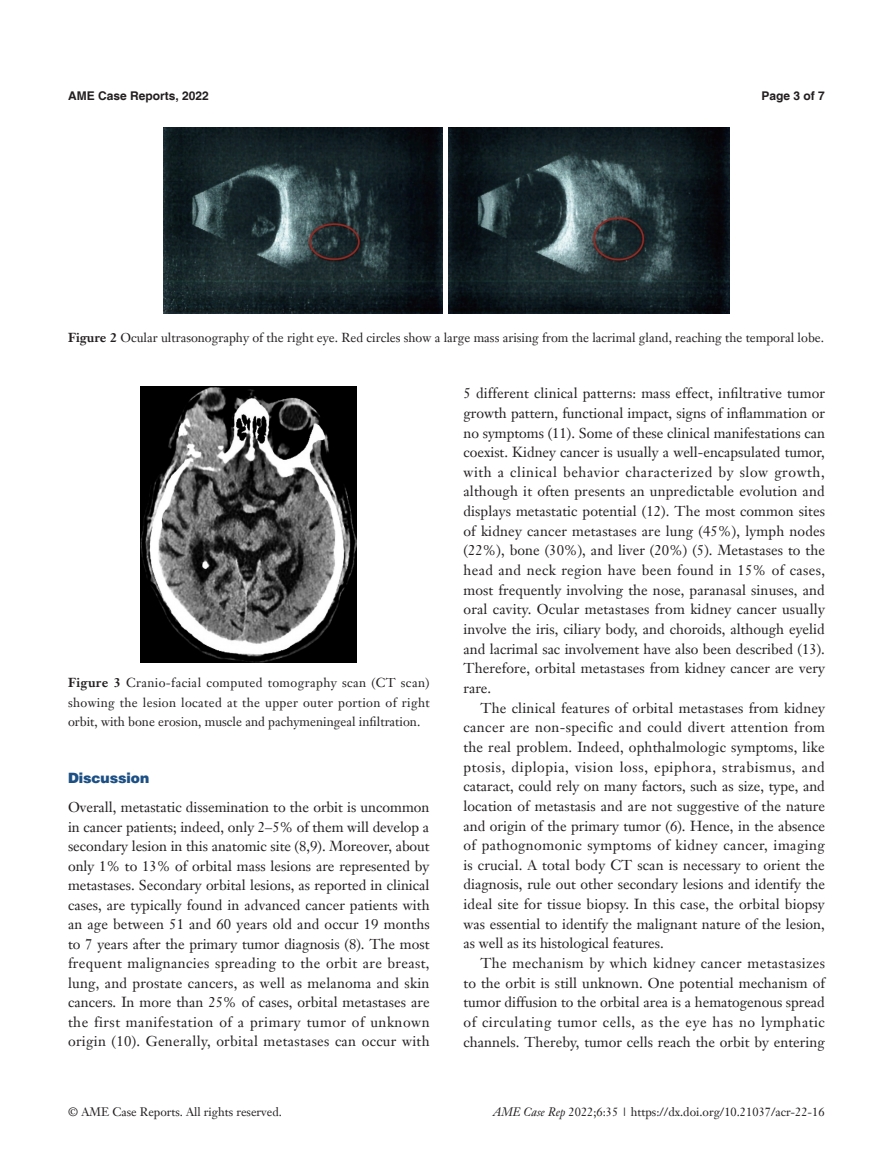
<style>
.page{position:relative;width:893px;height:1170px;background:#fff}
.page>*{position:absolute;margin:0;border:0;box-sizing:border-box;transform-origin:0 0}
.t1{font:14.25px/19.6px "Janson Text LT";color:#231f20;text-align:justify}
.t2{font:900 14.25px "Helvetica";color:#1c5085}
.t3{font:12.75px/19.5px "Janson Text LT";color:#231f20;text-align:justify}
.t4{font:12px "Janson Text LT";color:#231f20}
.t5{font:700 12px "Helvetica";color:#231f20}
.s1{font-weight:700}
.s2{font-style:italic}
</style>
<div class="page">
<img style="left:164px;top:128px;width:565px;height:186px">
<div style="left:443px;top:128px;width:5px;height:186px;background:#fff"></div>
<img style="left:141px;top:386px;width:216px;height:276px">
<p class="t5" style="left:68px;top:88px;width:142px">AME Case Reports, 2022</p>
<p class="t5" style="left:762px;top:88px;width:65px">Page 3 of 7</p>
<p class="t3" style="left:68px;top:327px;width:757px"><span class="s1">Figure 2</span> Ocular ultrasonography of the right eye. Red circles show a large mass arising from the lacrimal gland, reaching the temporal lobe.</p>
<p class="t3" style="left:68px;top:673px;width:363px"><span class="s1">Figure 3</span> Cranio-facial computed tomography scan (CT scan) showing the lesion located at the upper outer portion of right orbit, with bone erosion, muscle and pachymeningeal infiltration.</p>
<p class="t2" style="left:68px;top:768px;width:83px">Discussion</p>
<p class="t1" style="left:68px;top:797px;width:363px">Overall, metastatic dissemination to the orbit is uncommon in cancer patients; indeed, only 2–5% of them will develop a secondary lesion in this anatomic site (8,9). Moreover, about only 1% to 13% of orbital mass lesions are represented by metastases. Secondary orbital lesions, as reported in clinical cases, are typically found in advanced cancer patients with an age between 51 and 60 years old and occur 19 months to 7 years after the primary tumor diagnosis (8). The most frequent malignancies spreading to the orbit are breast, lung, and prostate cancers, as well as melanoma and skin cancers. In more than 25% of cases, orbital metastases are the first manifestation of a primary tumor of unknown origin (10). Generally, orbital metastases can occur with</p>
<p class="t1" style="left:463px;top:383px;width:363px">5 different clinical patterns: mass effect, infiltrative tumor growth pattern, functional impact, signs of inflammation or no symptoms (11). Some of these clinical manifestations can coexist. Kidney cancer is usually a well-encapsulated tumor, with a clinical behavior characterized by slow growth, although it often presents an unpredictable evolution and displays metastatic potential (12). The most common sites of kidney cancer metastases are lung (45%), lymph nodes (22%), bone (30%), and liver (20%) (5). Metastases to the head and neck region have been found in 15% of cases, most frequently involving the nose, paranasal sinuses, and oral cavity. Ocular metastases from kidney cancer usually involve the iris, ciliary body, and choroids, although eyelid and lacrimal sac involvement have also been described (13).<br>Therefore, orbital metastases from kidney cancer are very rare.</p>
<p class="t1" style="left:463px;top:697px;width:363px;text-indent:17px">The clinical features of orbital metastases from kidney cancer are non-specific and could divert attention from the real problem. Indeed, ophthalmologic symptoms, like ptosis, diplopia, vision loss, epiphora, strabismus, and cataract, could rely on many factors, such as size, type, and location of metastasis and are not suggestive of the nature and origin of the primary tumor (6). Hence, in the absence of pathognomonic symptoms of kidney cancer, imaging is crucial. A total body CT scan is necessary to orient the diagnosis, rule out other secondary lesions and identify the ideal site for tissue biopsy. In this case, the orbital biopsy was essential to identify the malignant nature of the lesion, as well as its histological features.</p>
<p class="t1" style="left:463px;top:953px;width:363px;text-indent:17px">The mechanism by which kidney cancer metastasizes to the orbit is still unknown. One potential mechanism of tumor diffusion to the orbital area is a hematogenous spread of circulating tumor cells, as the eye has no lymphatic channels. Thereby, tumor cells reach the orbit by entering</p>
<p class="t4" style="left:68px;top:1104px;width:215px">© AME Case Reports. All rights reserved.</p>
<p class="t4" style="left:493px;top:1104px;width:333px"><span class="s2">AME Case Rep</span> 2022;6:35 | https://dx.doi.org/10.21037/acr-22-16</p>
</div>
